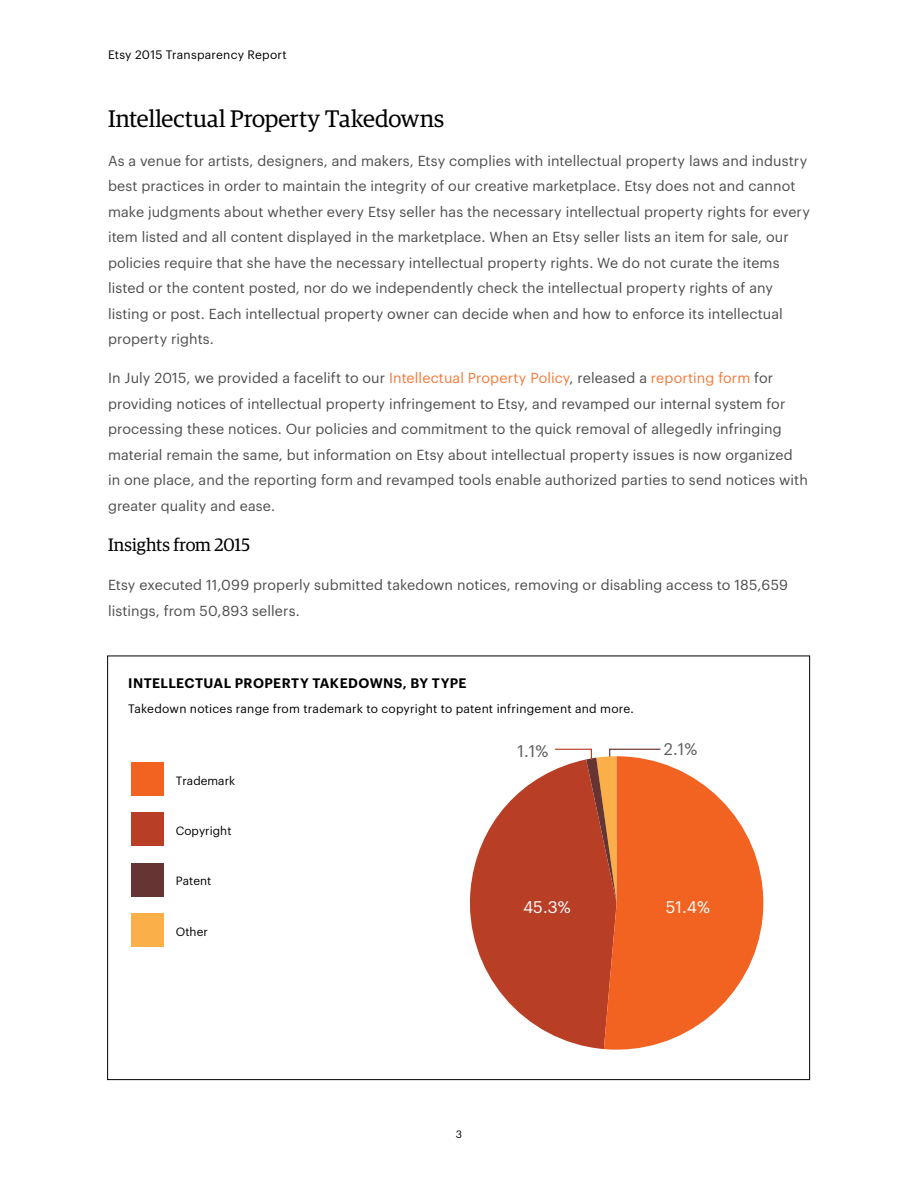
<style>
.page{position:relative;width:918px;height:1188px;background:#fff}
.page>*{position:absolute;margin:0;border:0;box-sizing:border-box;transform-origin:0 0}
.t1{font:24px "Guardian Egyp";letter-spacing:.005em;color:#000}
.t2{font:18px "Guardian Egyp";color:#000}
.t3{font:16.5px "Graphik";color:#fff}
.t4{font:16.5px "Graphik";color:#5c5c5c}
.t5{font:14.25px/25.5px "Graphik";letter-spacing:.01em;color:#4d4d4f}
.t6{font:600 13.5px "Graphik";letter-spacing:.025em;color:#000}
.t7{font:12px "Graphik";letter-spacing:.015em;color:#000}
.t8{font:11.7px "Graphik";letter-spacing:.005em;color:#010101}
.t9{font:10.5px "Graphik";color:#000}
.s1{color:#f47a3b}
</style>
<div class="page">
<svg style="left:469px;top:770px;width:135px;height:279px;fill:#b93e26"></svg>
<svg style="left:604px;top:763px;width:159px;height:287px;fill:#f26322"></svg>
<div style="left:131px;top:762px;width:32px;height:34px;background:#f26322"></div>
<div style="left:131px;top:812px;width:32px;height:34px;background:#b93e26"></div>
<div style="left:131px;top:863px;width:32px;height:33px;background:#673434"></div>
<div style="left:131px;top:913px;width:32px;height:34px;background:#fbaf49"></div>
<svg style="left:554px;top:748px;width:108px;height:155px;background:#d56338"></svg>
<p class="t7" style="left:108px;top:46px;width:180px">Etsy 2015 Transparency Report</p>
<h1 class="t1" style="left:108px;top:102px;width:338px">Intellectual Property Takedowns</h1>
<p class="t5" style="left:108px;top:147px;width:703px">As a venue for artists, designers, and makers, Etsy complies with intellectual property laws and industry best practices in order to maintain the integrity of our creative marketplace. Etsy does not and cannot make judgments about whether every Etsy seller has the necessary intellectual property rights for every item listed and all content displayed in the marketplace. When an Etsy seller lists an item for sale, our policies require that she have the necessary intellectual property rights. We do not curate the items listed or the content posted, nor do we independently check the intellectual property rights of any listing or post. Each intellectual property owner can decide when and how to enforce its intellectual property rights.</p>
<p class="t5" style="left:108px;top:364px;width:701px">In July 2015, we provided a facelift to our <span class="s1">Intellectual Property Policy</span>, released a <span class="s1">reporting form</span> for providing notices of intellectual property infringement to Etsy, and revamped our internal system for processing these notices. Our policies and commitment to the quick removal of allegedly infringing material remain the same, but information on Etsy about intellectual property issues is now organized in one place, and the reporting form and revamped tools enable authorized parties to send notices with greater quality and ease.</p>
<p class="t2" style="left:108px;top:533px;width:144px">Insights from 2015</p>
<p class="t5" style="left:108px;top:571px;width:682px">Etsy executed 11,099 properly submitted takedown notices, removing or disabling access to 185,659 listings, from 50,893 sellers.</p>
<p class="t6" style="left:128px;top:672px;width:340px">INTELLECTUAL PROPERTY TAKEDOWNS, BY TYPE</p>
<p class="t7" style="left:128px;top:700px;width:507px">Takedown notices range from trademark to copyright to patent infringement and more.</p>
<p class="t8" style="left:176px;top:772px;width:61px">Trademark</p>
<p class="t8" style="left:176px;top:822px;width:57px">Copyright</p>
<p class="t8" style="left:176px;top:872px;width:37px">Patent</p>
<p class="t8" style="left:176px;top:923px;width:34px">Other</p>
<p class="t4" style="left:518px;top:738px;width:32px">1.1%</p>
<p class="t3" style="left:523px;top:895px;width:49px">45.3%</p>
<p class="t4" style="left:664px;top:736px;width:35px">2.1%</p>
<p class="t3" style="left:666px;top:895px;width:46px">51.4%</p>
<p class="t9" style="left:456px;top:1127px;width:8px">3</p>
</div>
